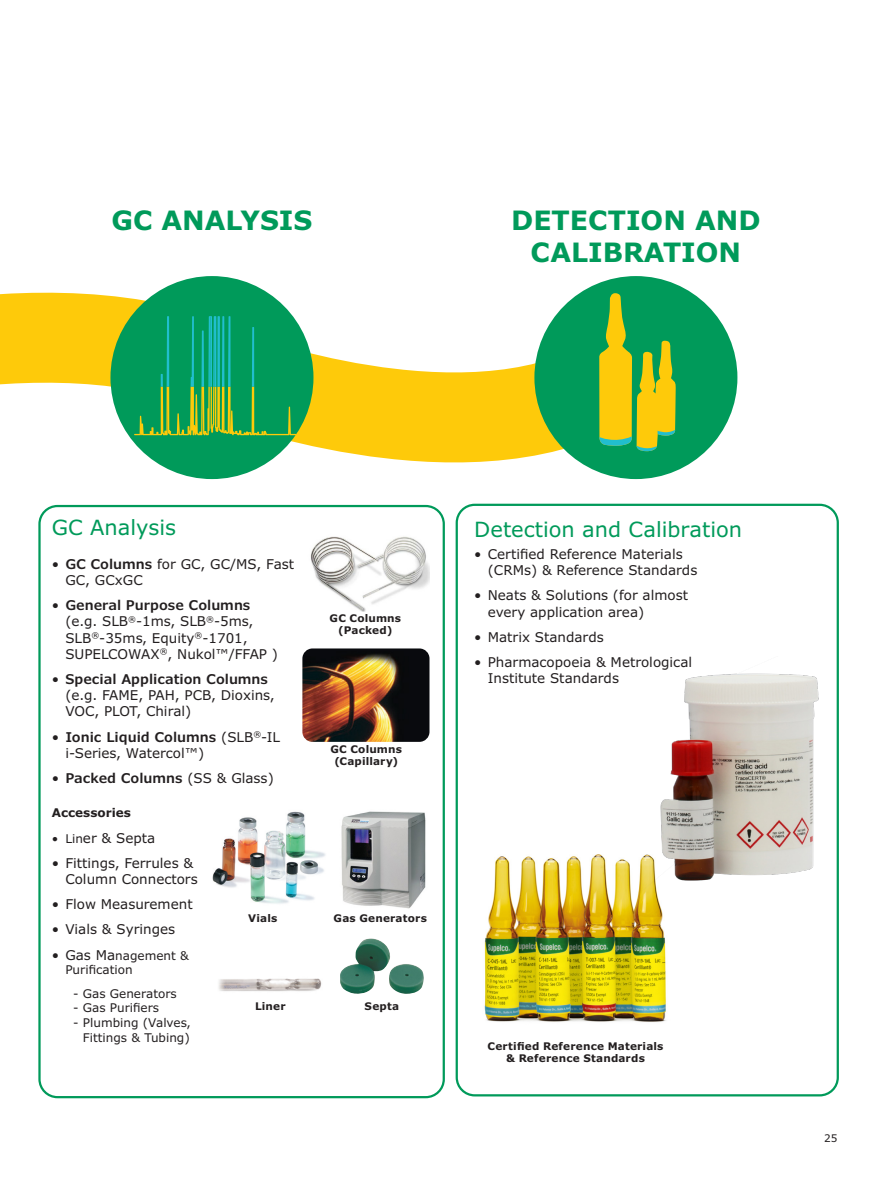
<style>
.page{position:relative;width:891px;height:1188px;background:#fff}
.page>*{position:absolute;margin:0;border:0;box-sizing:border-box;transform-origin:0 0}
.t1{font:700 26.7px/32.1px "Verdana Pro";color:#009a5a;text-align:center}
.t2{font:21px "Verdana Pro";color:#009a5a}
.t3{font:13.5px/16.2px "Verdana Pro";color:#231f20}
.t4{font:600 13.5px "Verdana Pro";color:#231f20}
.t5{font:12px/14.4px "Verdana Pro";color:#231f20}
.t6{font:700 12px "Verdana Pro";color:#231f20}
.t7{font:700 10.5px/12px "Verdana Pro";letter-spacing:.02em;color:#231f20;text-align:center}
.t8{font:10.5px "Verdana Pro";color:#231f20}
.s1{font-weight:600}
.s2{font-weight:400}
.s3{font-size:12px}
.s4{font-size:13.5px}
</style>
<div class="page">
<img style="left:455px;top:831px;width:211px;height:211px">
<svg style="left:0;top:276px;width:762px;height:258px"></svg>
<div style="left:456px;top:504px;width:383px;height:592px;border:2px solid #009a5a;border-radius:18px"></div>
<div style="left:534px;top:276px;width:203px;height:203px;background:#009a5a;border-radius:50%"></div>
<svg style="left:599px;top:293px;width:77px;height:158px"></svg>
<div style="left:110px;top:276px;width:203px;height:203px;background:#009a5a;border-radius:50%"></div>
<svg style="left:134px;top:316px;width:162px;height:119px"></svg>
<div style="left:38px;top:505px;width:407px;height:593px;border:2px solid #009a5a;border-radius:18px"></div>
<img style="left:341px;top:811px;width:85px;height:98px">
<img style="left:302px;top:648px;width:128px;height:94px">
<img style="left:212px;top:811px;width:114px;height:93px">
<img style="left:302px;top:526px;width:127px;height:86px">
<img style="left:340px;top:938px;width:84px;height:56px">
<img style="left:218px;top:978px;width:104px;height:13px">
<img style="left:642px;top:673px;width:177px;height:220px">
<h1 class="t1" style="left:111px;top:205px;width:203px">GC ANALYSIS</h1>
<h1 class="t1" style="left:511px;top:205px;width:251px">DETECTION AND<br>CALIBRATION</h1>
<h2 class="t2" style="left:52px;top:514px;width:126px">GC Analysis</h2>
<p class="t3" style="left:65px;top:556px;width:230px;text-indent:-14px">• <span class="s1">GC Columns</span> for GC, GC/MS, Fast<br>GC, GCxGC</p>
<p class="t3" style="left:65px;top:597px;width:214px;text-indent:-13px">• <span class="s1">General Purpose Columns </span>(e.g. SLB<sup>®</sup>-1ms, SLB<sup>®</sup>-5ms,<br>SLB<sup>®</sup>-35ms, Equity<sup>®</sup>-1701,<br>SUPELCOWAX<sup>®</sup>, Nukol™/FFAP )</p>
<p class="t3" style="left:65px;top:671px;width:211px;text-indent:-14px">• <span class="s1">Special Application Columns </span>(e.g. FAME, PAH, PCB, Dioxins,<br>VOC, PLOT, Chiral)</p>
<p class="t3" style="left:65px;top:729px;width:216px;text-indent:-13px">• <span class="s1">Ionic Liquid Columns</span> (SLB<sup>®</sup>-IL i-Series, Watercol™)</p>
<p class="t4" style="left:52px;top:769px;width:223px"><span class="s2">•</span> Packed Columns <span class="s2">(SS &amp; Glass)</span></p>
<p class="t6" style="left:52px;top:805px;width:81px">Accessories</p>
<p class="t3" style="left:52px;top:830px;width:105px"><span class="s3">• Lin</span>er &amp; Septa</p>
<p class="t3" style="left:65px;top:855px;width:134px;text-indent:-14px">• Fittings, Ferrules &amp;<br>Column Connectors</p>
<p class="t3" style="left:52px;top:896px;width:142px">• Flow Measurement</p>
<p class="t3" style="left:52px;top:922px;width:125px">• Vials &amp; Syringes</p>
<p class="t5" style="left:65px;top:948px;width:125px;text-indent:-14px"><span class="s4">• Gas Ma</span>nagement &amp;<br>Purification</p>
<p class="t5" style="left:73px;top:986px;width:105px">- Gas Generators</p>
<p class="t5" style="left:73px;top:1001px;width:87px">- Gas Purifiers</p>
<p class="t5" style="left:73px;top:1016px;width:119px;text-align:right">- Plumbing (Valves,<br>Fittings &amp; Tubing)</p>
<p class="t7" style="left:330px;top:612px;width:73px">GC Columns (Packed)</p>
<p class="t7" style="left:330px;top:744px;width:73px">GC Columns (Capillary)</p>
<p class="t7" style="left:248px;top:913px;width:31px">Vials</p>
<p class="t7" style="left:334px;top:913px;width:95px">Gas Generators</p>
<p class="t7" style="left:255px;top:1000px;width:32px">Liner</p>
<p class="t7" style="left:365px;top:1000px;width:36px">Septa</p>
<h2 class="t2" style="left:474px;top:516px;width:269px">Detection and Calibration</h2>
<p class="t3" style="left:488px;top:546px;width:211px;text-indent:-14px">• Certified Reference Materials (CRMs) &amp; Reference Standards</p>
<p class="t3" style="left:488px;top:588px;width:202px;text-indent:-14px">• Neats &amp; Solutions (for almost every application area)</p>
<p class="t3" style="left:474px;top:629px;width:131px">• Matrix Standards</p>
<p class="t3" style="left:488px;top:654px;width:206px;text-indent:-14px">• Pharmacopoeia &amp; Metrological<br>Institute Standards</p>
<p class="t7" style="left:487px;top:1040px;width:178px">Certified Reference Materials &amp; Reference Standards</p>
<p class="t8" style="left:824px;top:1131px;width:15px">25</p>
</div>
